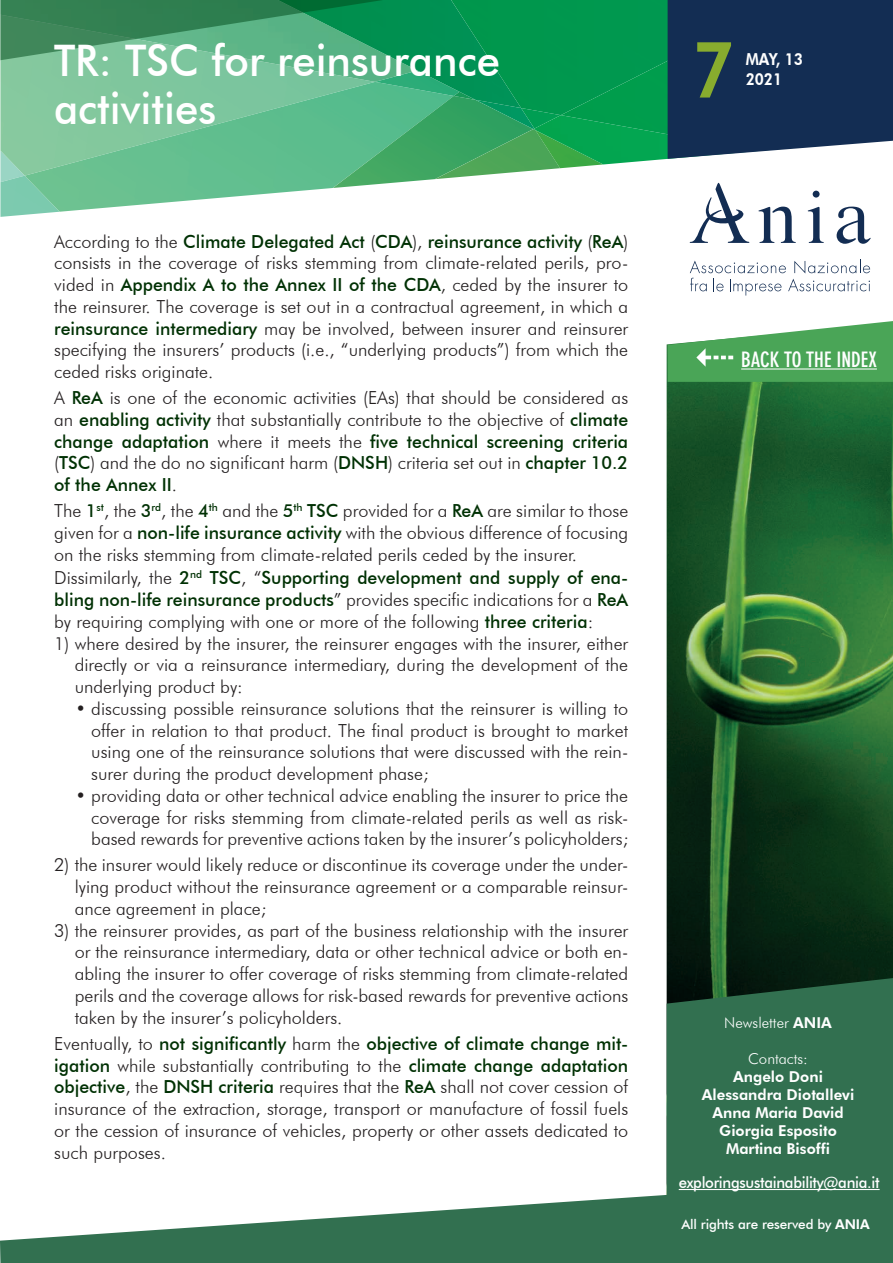
<style>
.page{position:relative;width:893px;height:1263px;background:#fff}
.page>*{position:absolute;margin:0;border:0;box-sizing:border-box;transform-origin:0 0}
.t1{font:800 78px "Futura BT";color:#88ac2e;scale:.85 1}
.t2{font:500 43.5px/48px "Futura BT";color:#fff;scale:.96 1}
.t3{font:700 condensed 21px "DIN Neuzeit Grotesk";color:#fff}
.t4{font:300 18px/21.8px "Futura BT";color:#231f20;text-align:justify}
.t5{font:800 16.5px "Futura BT";color:#fff;scale:.9 1}
.t6{font:500 15.75px "Futura BT";letter-spacing:-.02em;color:#fff;scale:.95 1}
.t7{font:800 15px/18px "Futura BT";color:#fff;text-align:center}
.t8{font:300 15px "Futura BT";color:#fff}
.t9{font:500 13.5px "Futura BT";letter-spacing:-.01em;color:#fff}
.s1{font-weight:500;color:#003104}
.s2{font-weight:800}
</style>
<div class="page">
<img style="left:667px;top:344px;width:226px;height:634px">
<img style="left:0;top:82px;width:25px;height:94px">
<img style="left:0;top:176px;width:56px;height:41px">
<img style="left:25px;top:82px;width:308px;height:130px">
<img style="left:333px;top:108px;width:142px;height:66px">
<img style="left:162px;top:174px;width:274px;height:38px">
<img style="left:435px;top:129px;width:125px;height:50px">
<svg style="left:475px;top:115px;width:59px;height:15px"></svg>
<img style="left:535px;top:164px;width:68px;height:4px">
<img style="left:534px;top:115px;width:134px;height:49px">
<div style="left:0;top:60px;width:278px;height:22px;background:#7ec69e"></div>
<img style="left:278px;top:0;width:173px;height:108px">
<img style="left:451px;top:0;width:110px;height:115px">
<img style="left:561px;top:0;width:107px;height:151px">
<svg style="left:0;top:0;width:383px;height:60px;background:#429869"></svg>
<div style="left:668px;top:0;width:225px;height:159px;background:#132d53"></div>
<svg style="left:690px;top:183px;width:59px;height:60px"></svg>
<svg style="left:758px;top:207px;width:38px;height:36px"></svg>
<svg style="left:808px;top:191px;width:16px;height:52px"></svg>
<svg style="left:837px;top:207px;width:34px;height:37px"></svg>
<svg style="left:690px;top:260px;width:180px;height:36px"></svg>
<svg style="left:0;top:1179px;width:893px;height:84px;fill:#327050"></svg>
<div style="left:667px;top:978px;width:226px;height:226px;background:#327050"></div>
<hr style="left:679px;top:1189px;width:201px;height:1px;background:#fff">
<svg style="left:668px;top:321px;width:225px;height:61px"></svg>
<hr style="left:741px;top:368px;width:136px;height:1px;background:#fff">
<h2 class="t2" style="left:54px;top:36px;width:466px">TR: TSC for reinsurance activities</h2>
<p class="t4" style="left:54px;top:230px;width:576px">According to the <span class="s1">Climate Delegated Act</span> (<span class="s1">CDA</span>), <span class="s1">reinsurance activity</span> (<span class="s1">ReA</span>) consists in the coverage of risks stemming from climate-related perils, pro&shy;vided in <span class="s1">Appendix A to the Annex II of the CDA</span>, ceded by the insurer to the reinsurer. The coverage is set out in a contractual agreement, in which a <span class="s1">reinsurance intermediary</span> may be involved, between insurer and reinsurer specifying the insurers’ products (i.e., “underlying products”) from which the ceded risks originate.</p>
<p class="t4" style="left:54px;top:387px;width:576px">A <span class="s1">ReA</span> is one of the economic activities (EAs) that should be considered as an <span class="s1">enabling activity</span> that substantially contribute to the objective of <span class="s1">climate change adaptation</span> where it meets the <span class="s1">five technical screening criteria </span>(<span class="s1">TSC</span>) and the do no significant harm (<span class="s1">DNSH</span>) criteria set out in <span class="s1">chapter 10.2 of the Annex II</span>.</p>
<p class="t4" style="left:54px;top:500px;width:576px">The <span class="s1">1</span><sup>st</sup>, the <span class="s1">3</span><sup>rd</sup>, the <span class="s1">4</span><sup>th</sup> and the <span class="s1">5</span><sup>th</sup> <span class="s1">TSC</span> provided for a <span class="s1">ReA</span> are similar to those given for a <span class="s1">non-life insurance activity</span> with the obvious difference of focusing on the risks stemming from climate-related perils ceded by the insurer.</p>
<p class="t4" style="left:54px;top:567px;width:576px">Dissimilarly, the <span class="s1">2</span><sup>nd</sup> <span class="s1">TSC</span>, “<span class="s1">Supporting development and supply of ena&shy;bling non-life reinsurance products</span>” provides specific indications for a <span class="s1">ReA </span>by requiring complying with one or more of the following <span class="s1">three criteria</span>:</p>
<p class="t4" style="left:75px;top:632px;width:555px;text-indent:-20px">1) where desired by the insurer, the reinsurer engages with the insurer, either directly or via a reinsurance intermediary, during the development of the underlying product by:</p>
<p class="t4" style="left:91px;top:697px;width:538px;text-indent:-16px">• discussing possible reinsurance solutions that the reinsurer is willing to offer in relation to that product. The final product is brought to market using one of the reinsurance solutions that were discussed with the rein&shy;surer during the product development phase;</p>
<p class="t4" style="left:91px;top:784px;width:539px;text-indent:-16px">• providing data or other technical advice enabling the insurer to price the coverage for risks stemming from climate-related perils as well as risk&shy;based rewards for preventive actions taken by the insurer’s policyholders;</p>
<p class="t4" style="left:75px;top:854px;width:555px;text-indent:-20px">2) the insurer would likely reduce or discontinue its coverage under the under&shy;lying product without the reinsurance agreement or a comparable reinsur&shy;ance agreement in place;</p>
<p class="t4" style="left:75px;top:919px;width:555px;text-indent:-20px">3) the reinsurer provides, as part of the business relationship with the insurer or the reinsurance intermediary, data or other technical advice or both en&shy;abling the insurer to offer coverage of risks stemming from climate-related perils and the coverage allows for risk-based rewards for preventive actions taken by the insurer’s policyholders.</p>
<p class="t4" style="left:54px;top:1032px;width:576px">Eventually, to <span class="s1">not significantly</span> harm the <span class="s1">objective of climate change mit&shy;igation</span> while substantially contributing to the <span class="s1">climate change adaptation objective</span>, the <span class="s1">DNSH criteria</span> requires that the <span class="s1">ReA</span> shall not cover cession of insurance of the extraction, storage, transport or manufacture of fossil fuels or the cession of insurance of vehicles, property or other assets dedicated to such purposes.</p>
<h1 class="t1" style="left:693px;top:22px;width:49px">7</h1>
<p class="t5" style="left:746px;top:50px;width:65px">MAY, 13</p>
<p class="t5" style="left:746px;top:69px;width:42px">2021</p>
<p class="t3" style="left:692px;top:347px;width:186px">✓ BACK TO THE INDEX</p>
<p class="t8" style="left:724px;top:1013px;width:109px">Newsletter <span class="s2">ANIA</span></p>
<p class="t8" style="left:748px;top:1049px;width:61px">Contacts:</p>
<p class="t7" style="left:702px;top:1067px;width:154px">Angelo Doni<br>Alessandra Diotallevi<br>Anna Maria David<br>Giorgia Esposito<br>Martina Bisoffi</p>
<p class="t6" style="left:679px;top:1172px;width:213px">exploringsustainability@ania.it</p>
<p class="t9" style="left:681px;top:1215px;width:190px">All rights are reserved by <span class="s2">ANIA</span></p>
</div>
